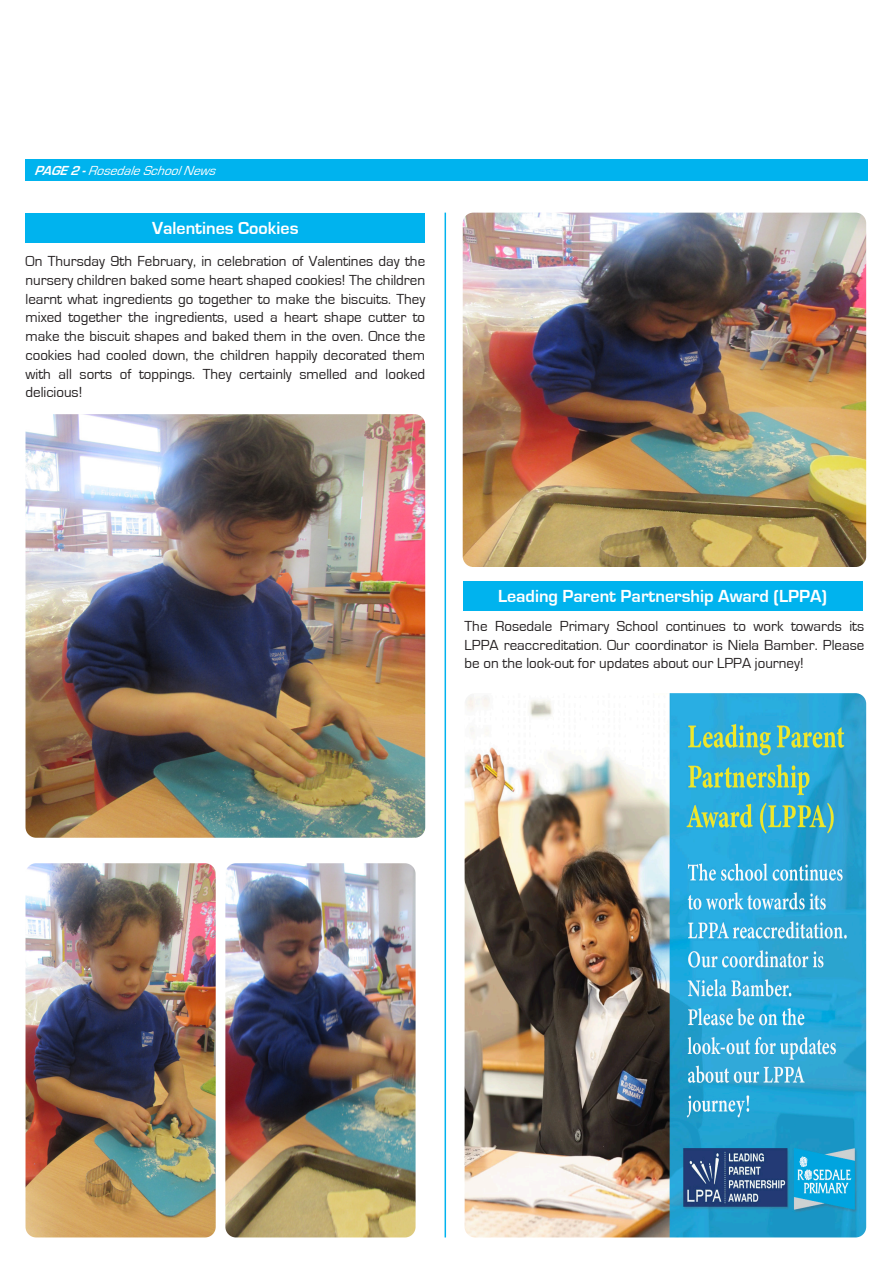
<style>
.page{position:relative;width:893px;height:1263px;background:#fff}
.page>*{position:absolute;margin:0;border:0;box-sizing:border-box;transform-origin:0 0}
.t1{font:700 18px "Eurostile";color:#fff}
.t2{font:15px/18.8px "Eurostile";color:#231f20;text-align:justify}
.t3{font:italic 13.5px "Eurostile";color:#fff}
.s1{font-weight:700}
</style>
<div class="page">
<hr style="left:445px;top:213px;width:1px;height:1024px;background:#00b3ee">
<div style="left:25px;top:159px;width:842px;height:22px;background:#00b3ee"></div>
<div style="left:26px;top:213px;width:399px;height:29px;background:#00b3ee"></div>
<img style="left:26px;top:414px;width:399px;height:424px">
<img style="left:463px;top:213px;width:403px;height:354px">
<img style="left:465px;top:693px;width:401px;height:544px">
<img style="left:26px;top:863px;width:190px;height:374px">
<img style="left:225px;top:863px;width:191px;height:374px">
<div style="left:463px;top:581px;width:399px;height:30px;background:#00b3ee"></div>
<p class="t3" style="left:34px;top:163px;width:188px"><span class="s1">PAGE2 -</span>RosedaleSchoolNews</p>
<p class="t1" style="left:152px;top:218px;width:148px">Valentines Cookies</p>
<p class="t2" style="left:26px;top:252px;width:401px">On Thursday 9th February, in celebration of Valentines day the nursery children baked some heart shaped cookies! The children learnt what ingredients go together to make the biscuits. They mixed together the ingredients, used a heart shape cutter to make the biscuit shapes and baked them in the oven. Once the cookies had cooled down, the children happily decorated them with all sorts of toppings. They certainly smelled and looked delicious!</p>
<p class="t1" style="left:498px;top:586px;width:331px">Leading Parent Partnership Award (LPPA)</p>
<p class="t2" style="left:465px;top:617px;width:401px">The Rosedale Primary School continues to work towards its LPPA reaccreditation. Our coordinator is Niela Bamber. Please be on the look-out for updates about our LPPA journey!</p>
</div>
